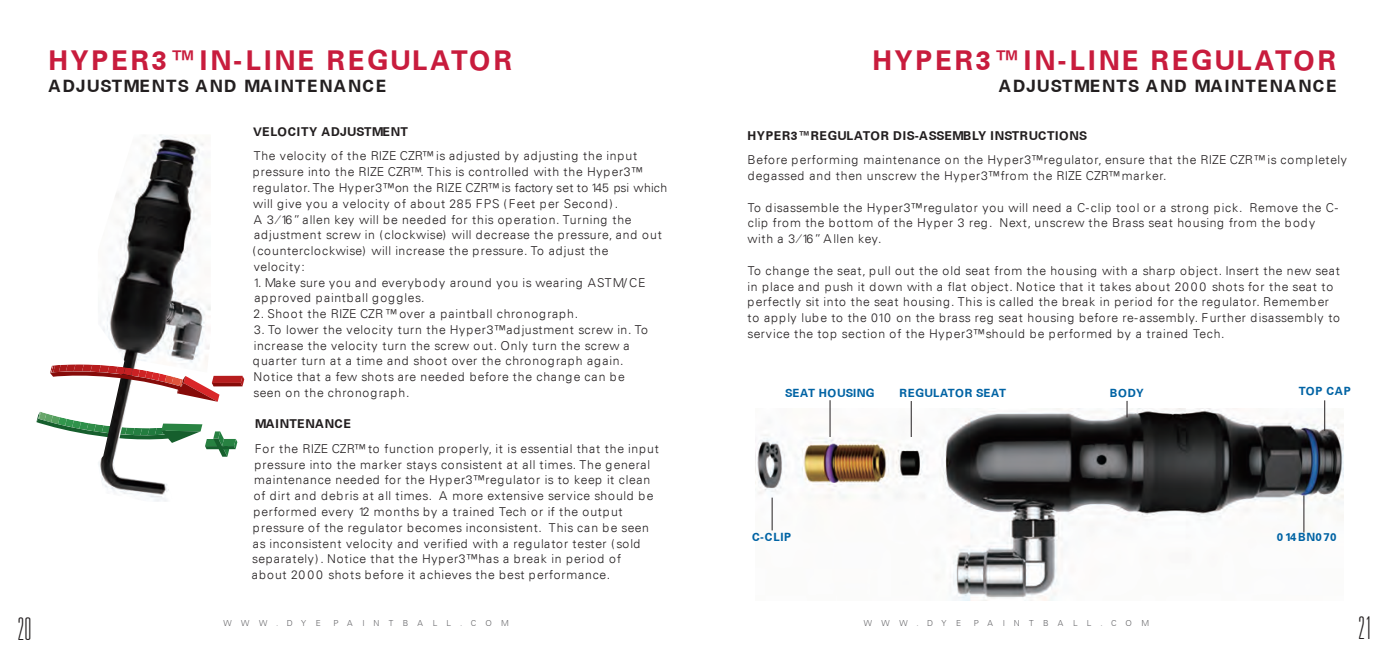
<style>
.page{position:relative;width:1386px;height:662px;background:#fff}
.page>*{position:absolute;margin:0;border:0;box-sizing:border-box;transform-origin:0 0}
.t1{font:100 ultra-condensed 31.5px "Univers LT";color:#231f20}
.t2{font:700 27.3px "Univers CE";letter-spacing:.105em;color:#c81c3d}
.t3{font:700 17.15px "Univers CE";letter-spacing:.07em;color:#231f20}
.t4{font:300 12.25px/15.8px "Univers LT";letter-spacing:.06em;color:#231f20}
.t5{font:700 12.25px "Univers CE";letter-spacing:.04em;color:#231f20}
.t6{font:700 11.38px "Univers CE";letter-spacing:.055em;color:#0063a4}
.t7{font:700 11.38px "Univers CE";letter-spacing:.005em;color:#0063a4}
.t8{font:700 11.38px "Univers CE";letter-spacing:.01em;color:#0063a4}
.t9{font:300 8.22px "Univers CE";letter-spacing:1.12em;color:#636366}
.s1{font-family:"Gotham";font-weight:400}
</style>
<div class="page">
<img style="left:757px;top:409px;width:587px;height:191px">
<svg style="left:1127px;top:401px;width:1px;height:16px"></svg>
<hr style="left:772px;top:497px;width:1px;height:33px;background:#231f20">
<hr style="left:1303px;top:495px;width:1px;height:37px;background:#231f20">
<hr style="left:830px;top:400px;width:1px;height:37px;background:#231f20">
<hr style="left:911px;top:401px;width:1px;height:36px;background:#231f20">
<hr style="left:1324px;top:400px;width:1px;height:31px;background:#231f20">
<img style="left:98px;top:134px;width:113px;height:367px">
<svg style="left:50px;top:364px;width:194px;height:37px"></svg>
<svg style="left:36px;top:411px;width:201px;height:45px"></svg>
<h2 class="t2" style="left:48px;top:45px;width:465px">HYPER3™ IN-LINE REGULATOR</h2>
<h3 class="t3" style="left:48px;top:76px;width:339px">ADJUSTMENTS AND MAINTENANCE</h3>
<p class="t5" style="left:253px;top:124px;width:156px">VELOCITY ADJUSTMENT</p>
<p class="t4" style="left:252px;top:148px;width:416px">The velocity of the RIZE CZR™ is adjusted by adjusting the input pressure into the RIZE CZR™. This is controlled with the Hyper3™ regulator. The Hyper3™ on the RIZE CZR™ is factory set to 145 psi which will give you a velocity of about 285 FPS (Feet per Second).<br>A 3<span class="s1">⁄</span>16” allen key will be needed for this operation. Turning the adjustment screw in (clockwise) will decrease the pressure, and out (counterclockwise) will increase the pressure. To adjust the<br>velocity:</p>
<p class="t4" style="left:254px;top:274px;width:394px">1. Make sure you and everybody around you is wearing ASTM/ CE approved paintball goggles.</p>
<p class="t4" style="left:254px;top:306px;width:326px">2. Shoot the RIZE CZR ™ over a paintball chronograph.</p>
<p class="t4" style="left:253px;top:321px;width:396px">3. To lower the velocity turn the Hyper3™ adjustment screw in. To increase the velocity turn the screw out. Only turn the screw a quarter turn at a time and shoot over the chronograph again.<br>Notice that a few shots are needed before the change can be seen on the chronograph.</p>
<p class="t5" style="left:255px;top:417px;width:97px">MAINTENANCE</p>
<p class="t4" style="left:252px;top:440px;width:408px">For the RIZE CZR™ to function properly, it is essential that the input pressure into the marker stays consistent at all times. The general maintenance needed for the Hyper3™ regulator is to keep it clean of dirt and debris at all times. A more extensive service should be performed every 12 months by a trained Tech or if the output pressure of the regulator becomes inconsistent. This can be seen as inconsistent velocity and verified with a regulator tester (sold separately). Notice that the Hyper3™ has a break in period of<br>about 2000 shots before it achieves the best performance.</p>
<h2 class="t2" style="left:873px;top:45px;width:465px">HYPER3™ IN-LINE REGULATOR</h2>
<h3 class="t3" style="left:999px;top:76px;width:339px">ADJUSTMENTS AND MAINTENANCE</h3>
<p class="t5" style="left:748px;top:128px;width:341px">HYPER3™ REGULATOR DIS-ASSEMBLY INSTRUCTIONS</p>
<p class="t4" style="left:748px;top:152px;width:601px">Before performing maintenance on the Hyper3™ regulator, ensure that the RIZE CZR™ is completely degassed and then unscrew the Hyper3™ from the RIZE CZR™ marker.</p>
<p class="t4" style="left:748px;top:199px;width:592px">To disassemble the Hyper3™ regulator you will need a C-clip tool or a strong pick. Remove the C&shy;clip from the bottom of the Hyper 3 reg. Next, unscrew the Brass seat housing from the body with a 3<span class="s1">⁄</span>16” Allen key.</p>
<p class="t4" style="left:748px;top:262px;width:594px">To change the seat, pull out the old seat from the housing with a sharp object. Insert the new seat in place and push it down with a flat object. Notice that it takes about 2000 shots for the seat to perfectly sit into the seat housing. This is called the break in period for the regulator. Remember to apply lube to the 010 on the brass reg seat housing before re-assembly. Further disassembly to service the top section of the Hyper3™ should be performed by a trained Tech.</p>
<p class="t7" style="left:900px;top:386px;width:108px">REGULATOR SEAT</p>
<p class="t6" style="left:1299px;top:384px;width:54px">TOP CAP</p>
<p class="t8" style="left:785px;top:386px;width:91px">SEAT HOUSING</p>
<p class="t6" style="left:1110px;top:386px;width:35px">BODY</p>
<p class="t6" style="left:752px;top:530px;width:41px">C-CLIP</p>
<p class="t6" style="left:1277px;top:530px;width:61px">0 14 BN070</p>
<h1 class="t1" style="left:18px;top:612px;width:16px">20</h1>
<h1 class="t1" style="left:1358px;top:611px;width:16px">21</h1>
<p class="t9" style="left:224px;top:618px;width:99px">WWW.DYE</p>
<p class="t9" style="left:334px;top:618px;width:177px">PAINTBALL.COM</p>
<p class="t9" style="left:864px;top:618px;width:99px">WWW.DYE</p>
<p class="t9" style="left:974px;top:618px;width:177px">PAINTBALL.COM</p>
</div>
